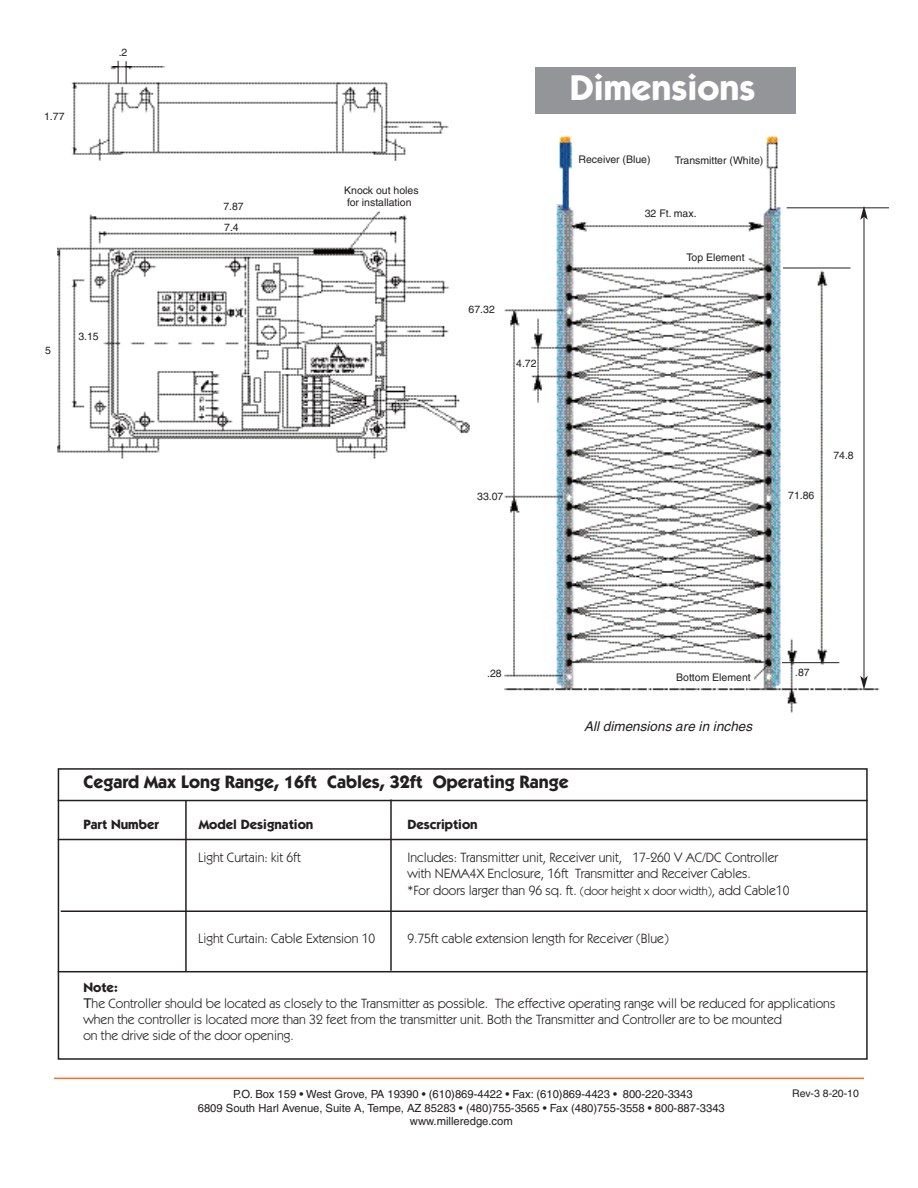
<style>
.page{position:relative;width:918px;height:1188px;background:#fff}
.page>*{position:absolute;margin:0;border:0;box-sizing:border-box;transform-origin:0 0}
.t1{font:700 36px "Itc Kabel";color:#fff}
.t2{font:700 18px "Itc Kabel";color:#231f20}
.t3{font:13.5px/16.2px "Itc Kabel";color:#231f20}
.t4{font:700 13.5px "Itc Kabel";color:#231f20}
.t5{font:italic 13.5px "Helvetica";letter-spacing:.005em;color:#231f20}
.t6{font:11.25px/13.5px "Helvetica";color:#231f20;text-align:center}
.t7{font:10.5px/12.6px "Helvetica";color:#231f20}
.s1{font-size:12px}
.s2{font-weight:700}
.s3{font-family:"Helvetica"}
</style>
<div class="page">
<img style="left:57px;top:67px;width:830px;height:646px">
<hr style="left:54px;top:1078px;width:810px;height:1px;background:#f47325">
<hr style="left:58px;top:800px;width:810px;height:1px;background:#231f20">
<hr style="left:58px;top:839px;width:810px;height:1px;background:#231f20">
<hr style="left:61px;top:910px;width:806px;height:2px;background:#231f20">
<hr style="left:58px;top:971px;width:810px;height:1px;background:#231f20">
<hr style="left:185px;top:801px;width:2px;height:171px;background:#231f20">
<hr style="left:390px;top:800px;width:2px;height:171px;background:#231f20">
<div style="left:54px;top:534px;width:230px;height:196px;background:#fff"></div>
<div style="left:535px;top:68px;width:260px;height:46px;background:#939598"></div>
<div style="left:117px;top:459px;width:281px;height:42px;background:#fff"></div>
<div style="left:325px;top:183px;width:154px;height:28px;background:#fff"></div>
<div style="left:642px;top:253px;width:106px;height:13px;background:#fff"></div>
<div style="left:576px;top:159px;width:189px;height:21px;background:#fff"></div>
<div style="left:654px;top:670px;width:100px;height:16px;background:#fff"></div>
<div style="left:848px;top:207px;width:16px;height:461px;background:#fff"></div>
<hr style="left:864px;top:217px;width:1px;height:462px;background:#231f20">
<svg style="left:860px;top:206px;width:8px;height:14px"></svg>
<svg style="left:860px;top:676px;width:8px;height:14px"></svg>
<hr style="left:787px;top:208px;width:102px;height:1px;background:#231f20">
<svg style="left:118px;top:61px;width:1px;height:22px"></svg>
<svg style="left:126px;top:61px;width:1px;height:23px"></svg>
<hr style="left:782px;top:662px;width:57px;height:1px;background:#231f20">
<hr style="left:783px;top:268px;width:67px;height:1px;background:#231f20">
<div style="left:58px;top:768px;width:810px;height:292px;border:2px solid #231f20"></div>
<p class="t7" style="left:44px;top:111px;width:22px">1.77</p>
<p class="t7" style="left:119px;top:47px;width:10px">.2</p>
<p class="t7" style="left:45px;top:345px;width:7px">5</p>
<p class="t7" style="left:78px;top:331px;width:22px">3.15</p>
<p class="t7" style="left:223px;top:201px;width:22px">7.87</p>
<p class="t7" style="left:224px;top:222px;width:16px">7.4</p>
<p class="t7" style="left:344px;top:185px;width:76px">Knock out holes for installation</p>
<p class="t7" style="left:469px;top:304px;width:28px">67.32</p>
<p class="t7" style="left:516px;top:359px;width:22px">4.72</p>
<h1 class="t1" style="left:570px;top:74px;width:187px">Dimensions</h1>
<p class="t7" style="left:579px;top:154px;width:73px">Receiver (Blue)</p>
<p class="t7" style="left:675px;top:155px;width:90px">Transmitter (White)</p>
<p class="t7" style="left:645px;top:208px;width:53px">32 Ft. max.</p>
<p class="t7" style="left:686px;top:252px;width:60px">Top Element</p>
<p class="t7" style="left:477px;top:491px;width:28px">33.07</p>
<p class="t7" style="left:788px;top:490px;width:28px">71.86</p>
<p class="t7" style="left:833px;top:450px;width:22px">74.8</p>
<p class="t7" style="left:487px;top:669px;width:16px">.28</p>
<p class="t7" style="left:795px;top:667px;width:16px">.87</p>
<p class="t7" style="left:676px;top:672px;width:76px">Bottom Element</p>
<p class="t5" style="left:584px;top:722px;width:170px">All dimensions are in inches</p>
<h2 class="t2" style="left:83px;top:775px;width:487px">Cegard Max Long Range, 16ft Cables, 32ft Operating Range</h2>
<p class="t4" style="left:83px;top:819px;width:77px">Part Number</p>
<p class="t4" style="left:199px;top:819px;width:116px">Model Designation</p>
<p class="t4" style="left:407px;top:819px;width:72px">Description</p>
<p class="t3" style="left:198px;top:850px;width:104px">Light Curtain: kit 6ft</p>
<p class="t3" style="left:407px;top:850px;width:384px">Includes: Transmitter unit, Receiver unit, 17-260 V AC/DC Controller with NEMA4X Enclosure, 16ft Transmitter and Receiver Cables.<br>*For doors larger than 96 sq. ft. <span class="s1">(door height x door width)</span>, add Cable10</p>
<p class="t3" style="left:198px;top:931px;width:179px">Light Curtain: Cable Extension 10</p>
<p class="t3" style="left:407px;top:931px;width:263px">9.75ft cable extension length for Receiver (Blue)</p>
<p class="t3" style="left:83px;top:980px;width:753px"><span class="s2">Note:<br></span><span class="s3">T</span>he Controller should be located as closely to the Transmitter as possible. The effective operating range will be reduced for applications when the controller is located more than 32 feet from the transmitter unit. Both the Transmitter and Controller are to be mounted<br>on the drive side of the door opening.</p>
<p class="t6" style="left:198px;top:1089px;width:529px">P.O. Box 159 • West Grove, PA 19390 • (610)869-4422 • Fax: (610)869-4423 • 800-220-3343<br>6809 South Harl Avenue, Suite A, Tempe, AZ 85283 • (480)755-3565 • Fax (480)755-3558 • 800-887-3343 www.milleredge.com</p>
<p class="t7" style="left:792px;top:1088px;width:68px">Rev-3 8-20-10</p>
</div>
